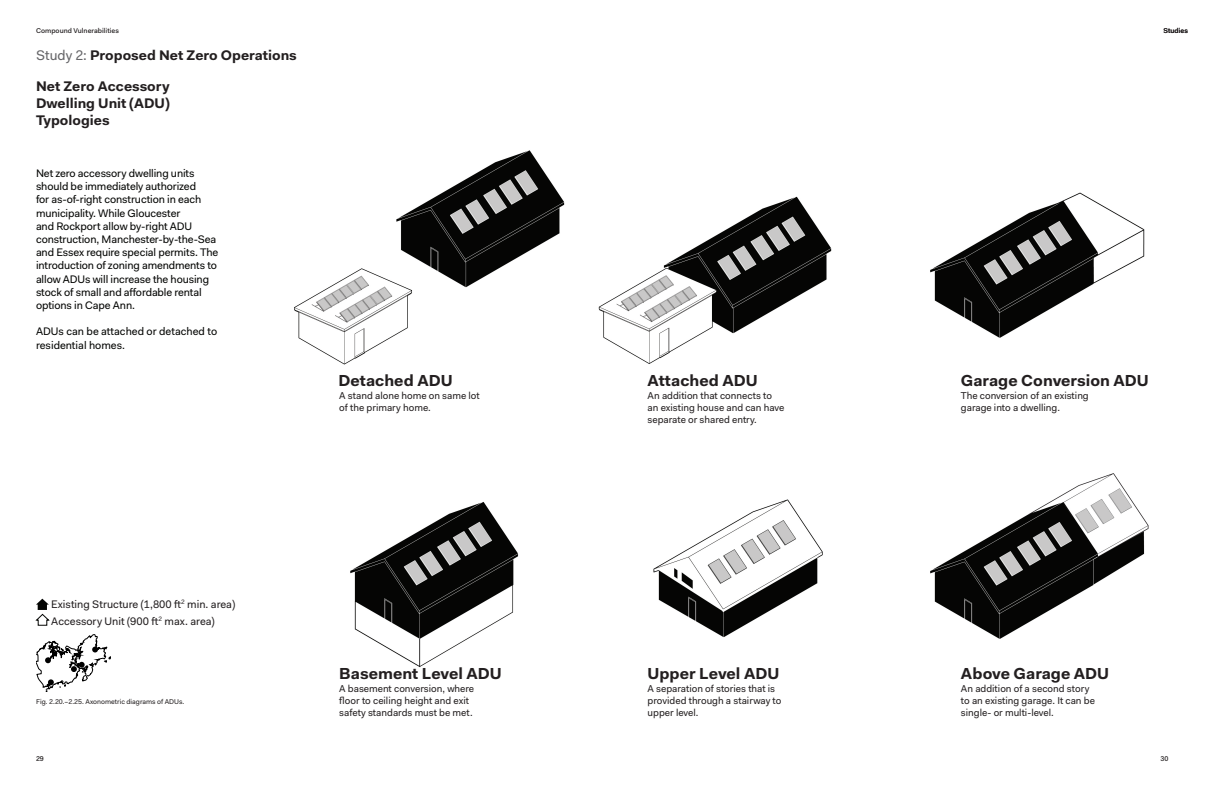
<style>
.page{position:relative;width:1224px;height:792px;background:#fff}
.page>*{position:absolute;margin:0;border:0;box-sizing:border-box;transform-origin:0 0}
.t1{font:700 16px "Fakt";color:#231f20}
.OFU_MOP_Fakt_14{font:700 14px/16.8px "Fakt";color:#231f20;text-align:justify}
.OFU_MOP_Titles_Fakt{font:700 14px "Fakt";color:#231f20}
.OFU_Research_Report{font:11px/13.2px "Fakt";letter-spacing:-.01em;color:#040503}
.t2{font:11px "Fakt";color:#231f20}
.t3{font:10px/12px "Fakt";color:#231f20}
.OFU_Research_Report-2{font:7px "Fakt";color:#231f20}
.OFU_Research_Report-3{font:500 7px "Fakt";color:#231f20}
.s1{font-weight:400;color:#656568}
</style>
<div class="page">
<img style="left:294px;top:150px;width:855px;height:518px">
<svg style="left:36px;top:634px;width:75px;height:58px"></svg>
<svg style="left:35px;top:599px;width:15px;height:27px"></svg>
<p class="OFU_Research_Report-3" style="left:36px;top:26px;width:84px">Compound Vulnerabilities</p>
<p class="OFU_Research_Report-3" style="left:1164px;top:26px;width:26px">Studies</p>
<p class="OFU_MOP_Titles_Fakt" style="left:36px;top:46px;width:262px"><span class="s1">Study 2:</span> Proposed Net Zero Operations</p>
<p class="OFU_MOP_Fakt_14" style="left:36px;top:78px;width:135px">Net Zero Accessory Dwelling Unit (ADU)<br>Typologies</p>
<p class="OFU_Research_Report" style="left:36px;top:166px;width:184px">Net zero accessory dwelling units should be immediately authorized<br>for as-of-right construction in each municipality. While Gloucester<br>and Rockport allow by-right ADU construction, Manchester-by-the-Sea and Essex require special permits. The introduction of zoning amendments to allow ADUs will increase the housing stock of small and affordable rental options in Cape Ann.</p>
<p class="OFU_Research_Report" style="left:36px;top:325px;width:183px">ADUs can be attached or detached to residential homes.</p>
<p class="t2" style="left:51px;top:597px;width:186px">Existing Structure (1,800 ft<sup>2</sup> min. area)</p>
<p class="t2" style="left:51px;top:614px;width:165px">Accessory Unit (900 ft<sup>2</sup> max. area)</p>
<p class="OFU_Research_Report-2" style="left:36px;top:698px;width:150px">Fig. 2.20.–2.25. Axonometric diagrams of ADUs.</p>
<p class="OFU_Research_Report-3" style="left:36px;top:755px;width:9px">29</p>
<p class="t1" style="left:338px;top:370px;width:116px">Detached ADU</p>
<p class="t3" style="left:339px;top:389px;width:142px">A stand alone home on same lot of the primary home.</p>
<p class="t1" style="left:339px;top:664px;width:164px">Basement Level ADU</p>
<p class="t3" style="left:339px;top:682px;width:136px">A basement conversion, where floor to ceiling height and exit safety standards must be met.</p>
<p class="t1" style="left:648px;top:371px;width:112px">Attached ADU</p>
<p class="t1" style="left:961px;top:371px;width:189px">Garage Conversion ADU</p>
<p class="t3" style="left:648px;top:389px;width:138px">An addition that connects to an existing house and can have separate or shared entry.</p>
<p class="t3" style="left:961px;top:389px;width:129px">The conversion of an existing garage into a dwelling.</p>
<p class="t1" style="left:648px;top:664px;width:133px">Upper Level ADU</p>
<p class="t1" style="left:961px;top:664px;width:150px">Above Garage ADU</p>
<p class="t3" style="left:648px;top:682px;width:135px">A separation of stories that is provided through a stairway to upper level.</p>
<p class="t3" style="left:961px;top:682px;width:136px">An addition of a second story to an existing garage. It can be single- or multi-level.</p>
<p class="OFU_Research_Report-3" style="left:1161px;top:755px;width:9px">30</p>
</div>
